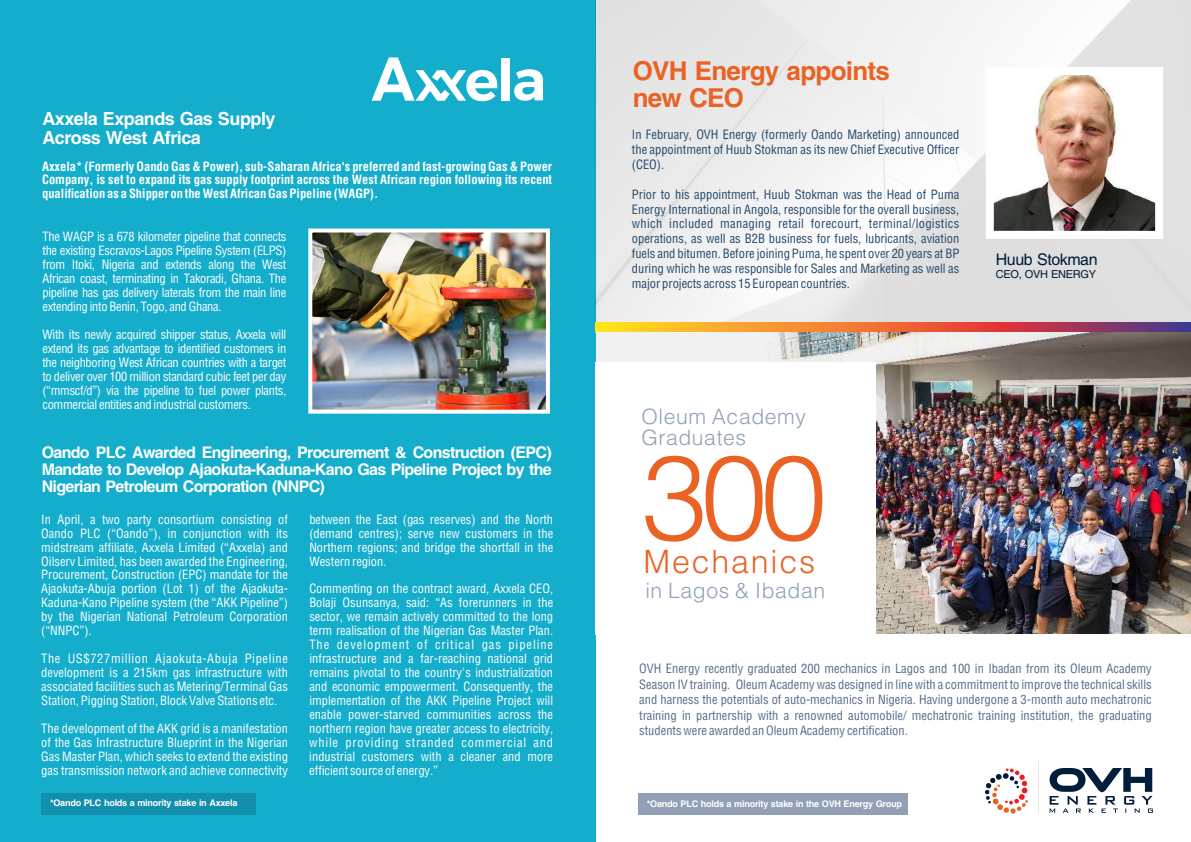
<style>
.page{position:relative;width:1191px;height:842px;background:#fff}
.page>*{position:absolute;margin:0;border:0;box-sizing:border-box;transform-origin:0 0}
.t1{font:300 119.3px "Helv";color:#ea6224}
.t2{font:57.2px "Trueno S Bd";color:#fff}
.t3{font:300 32.2px "Helv";letter-spacing:.055em;color:#ea6224}
.t4{font:700 26px/27.2px "Helvetica";letter-spacing:-.03em;color:#ea6224}
.t5{font:300 21.2px/21.7px "Helv";letter-spacing:.03em;color:#91a0b7}
.t6{font:700 18px/18.8px "Helvetica";letter-spacing:-.03em;color:#fff}
.t7{font:700 16px/16.8px "Helvetica";letter-spacing:-.04em;color:#fff;text-align:justify}
.t8{font:16px "Helvetica";letter-spacing:-.03em;color:#001d3c}
.t9{font:condensed 12.5px/14px "Helvetica";color:#fff;text-align:justify}
.t10{font:condensed 12.5px/14.9px "Helvetica";color:#24496d;text-align:justify}
.t11{font:condensed 12.5px/15.5px "Helvetica";color:#566c89;text-align:justify}
.t12{font:700 condensed 12.5px/14px "Helvetica";color:#fff;text-align:justify}
.t13{font:11px "Helvetica";letter-spacing:-.03em;color:#001d3c}
.t14{font:700 9.1px "Helvetica";letter-spacing:-.03em;color:#fff}
.s1{font-size:61.8px}
</style>
<div class="page">
<div style="left:0;top:0;width:595px;height:842px;background:#14adcc"></div>
<img style="left:313px;top:233px;width:232px;height:176px">
<div style="left:308px;top:228px;width:242px;height:186px;border:4px solid #fff"></div>
<img style="left:595px;top:0;width:596px;height:322px">
<svg style="left:595px;top:322px;width:596px;height:10px;background:#d4713f"></svg>
<hr style="left:1038px;top:761px;width:1px;height:53px;background:#e8e8e9">
<svg style="left:985px;top:768px;width:43px;height:46px"></svg>
<svg style="left:1049px;top:768px;width:104px;height:45px"></svg>
<img style="left:994px;top:76px;width:160px;height:154px">
<div style="left:595px;top:332px;width:271px;height:49px;background:#f1f1f1"></div>
<img style="left:770px;top:332px;width:421px;height:301px">
<div style="left:595px;top:362px;width:281px;height:273px;background:#fff"></div>
<svg style="left:415px;top:70px;width:51px;height:31px"></svg>
<div style="left:41px;top:793px;width:214px;height:21px;background:#128fac"></div>
<div style="left:639px;top:793px;width:269px;height:21px;background:#91a0b7"></div>
<h3 class="t6" style="left:42px;top:111px;width:235px">Axxela Expands Gas Supply<br>Across West Africa</h3>
<h2 class="t2" style="left:372px;top:45px;width:176px"><span class="s1">A</span> ela</h2>
<p class="t12" style="left:42px;top:160px;width:511px">Axxela* (Formerly Oando Gas &amp; Power), sub-Saharan Africa's preferred and fast-growing Gas &amp; Power Company, is set to expand its gas supply footprint across the West African region following its recent qualification as a Shipper on the West African Gas Pipeline (WAGP).</p>
<p class="t9" style="left:42px;top:231px;width:245px">The WAGP is a 678 kilometer pipeline that connects the existing Escravos-Lagos Pipeline System (ELPS) from Itoki, Nigeria and extends along the West African coast, terminating in Takoradi, Ghana. The pipeline has gas delivery laterals from the main line extending into Benin, Togo, and Ghana.</p>
<p class="t9" style="left:42px;top:328px;width:245px">With its newly acquired shipper status, Axxela will extend its gas advantage to identified customers in the neighboring West African countries with a target to deliver over 100 million standard cubic feet per day (“mmscf/d”) via the pipeline to fuel power plants, commercial entities and industrial customers.</p>
<p class="t7" style="left:42px;top:446px;width:511px">Oando PLC Awarded Engineering, Procurement &amp; Construction (EPC)<br>Mandate to Develop Ajaokuta-Kaduna-Kano Gas Pipeline Project by the Nigerian Petroleum Corporation (NNPC)</p>
<p class="t9" style="left:309px;top:513px;width:245px">between the East (gas reserves) and the North (demand centres); serve new customers in the Northern regions; and bridge the shortfall in the Western region.</p>
<p class="t9" style="left:309px;top:583px;width:245px">Commenting on the contract award, Axxela CEO, Bolaji Osunsanya, said: “As forerunners in the sector, we remain actively committed to the long term realisation of the Nigerian Gas Master Plan.<br>The development of critical gas pipeline infrastructure and a far-reaching national grid remains pivotal to the country's industrialization and economic empowerment. Consequently, the implementation of the AKK Pipeline Project will enable power-starved communities across the northern region have greater access to electricity, while providing stranded commercial and industrial customers with a cleaner and more efficient source of energy.”</p>
<p class="t9" style="left:41px;top:513px;width:248px">In April, a two party consortium consisting of Oando PLC (“Oando”), in conjunction with its midstream affiliate, Axxela Limited (“Axxela) and Oilserv Limited, has been awarded the Engineering, Procurement, Construction (EPC) mandate for the Ajaokuta-Abuja portion (Lot 1) of the Ajaokuta-Kaduna-Kano Pipeline system (the “AKK Pipeline”) by the Nigerian National Petroleum Corporation (“NNPC”).</p>
<p class="t9" style="left:41px;top:653px;width:248px">The US$727million Ajaokuta-Abuja Pipeline development is a 215km gas infrastructure with associated facilities such as Metering/Terminal Gas Station, Pigging Station, Block Valve Stations etc.</p>
<p class="t9" style="left:41px;top:722px;width:248px">The development of the AKK grid is a manifestation of the Gas Infrastructure Blueprint in the Nigerian Gas Master Plan, which seeks to extend the existing gas transmission network and achieve connectivity</p>
<h3 class="t4" style="left:632px;top:60px;width:259px">OVH Energy appoints new CEO</h3>
<p class="t10" style="left:632px;top:128px;width:329px">In February, OVH Energy (formerly Oando Marketing) announced the appointment of Huub Stokman as its new Chief Executive Officer (CEO).</p>
<p class="t10" style="left:632px;top:188px;width:329px">Prior to his appointment, Huub Stokman was the Head of Puma Energy International in Angola, responsible for the overall business, which included managing retail forecourt, terminal/logistics operations, as well as B2B business for fuels, lubricants, aviation fuels and bitumen. Before joining Puma, he spent over 20 years at BP during which he was responsible for Sales and Marketing as well as major projects across 15 European countries.</p>
<p class="t8" style="left:995px;top:254px;width:103px">Huub Stokman</p>
<p class="t13" style="left:995px;top:270px;width:102px">CEO, OVH ENERGY</p>
<h3 class="t5" style="left:641px;top:405px;width:166px">Oleum Academy<br>Graduates</h3>
<h1 class="t1" style="left:641px;top:423px;width:187px">300</h1>
<h3 class="t3" style="left:643px;top:542px;width:173px">Mechanics</h3>
<h3 class="t5" style="left:645px;top:579px;width:181px">in Lagos &amp; Ibadan</h3>
<p class="t11" style="left:639px;top:662px;width:514px">OVH Energy recently graduated 200 mechanics in Lagos and 100 in Ibadan from its Oleum Academy Season IV training. Oleum Academy was designed in line with a commitment to improve the technical skills and harness the potentials of auto-mechanics in Nigeria. Having undergone a 3-month auto mechatronic training in partnership with a renowned automobile/ mechatronic training institution, the graduating students were awarded an Oleum Academy certification.</p>
<p class="t14" style="left:50px;top:799px;width:189px">*Oando PLC holds a minority stake in Axxela</p>
<p class="t14" style="left:647px;top:800px;width:257px">*Oando PLC holds a minority stake in the OVH Energy Group</p>
</div>
